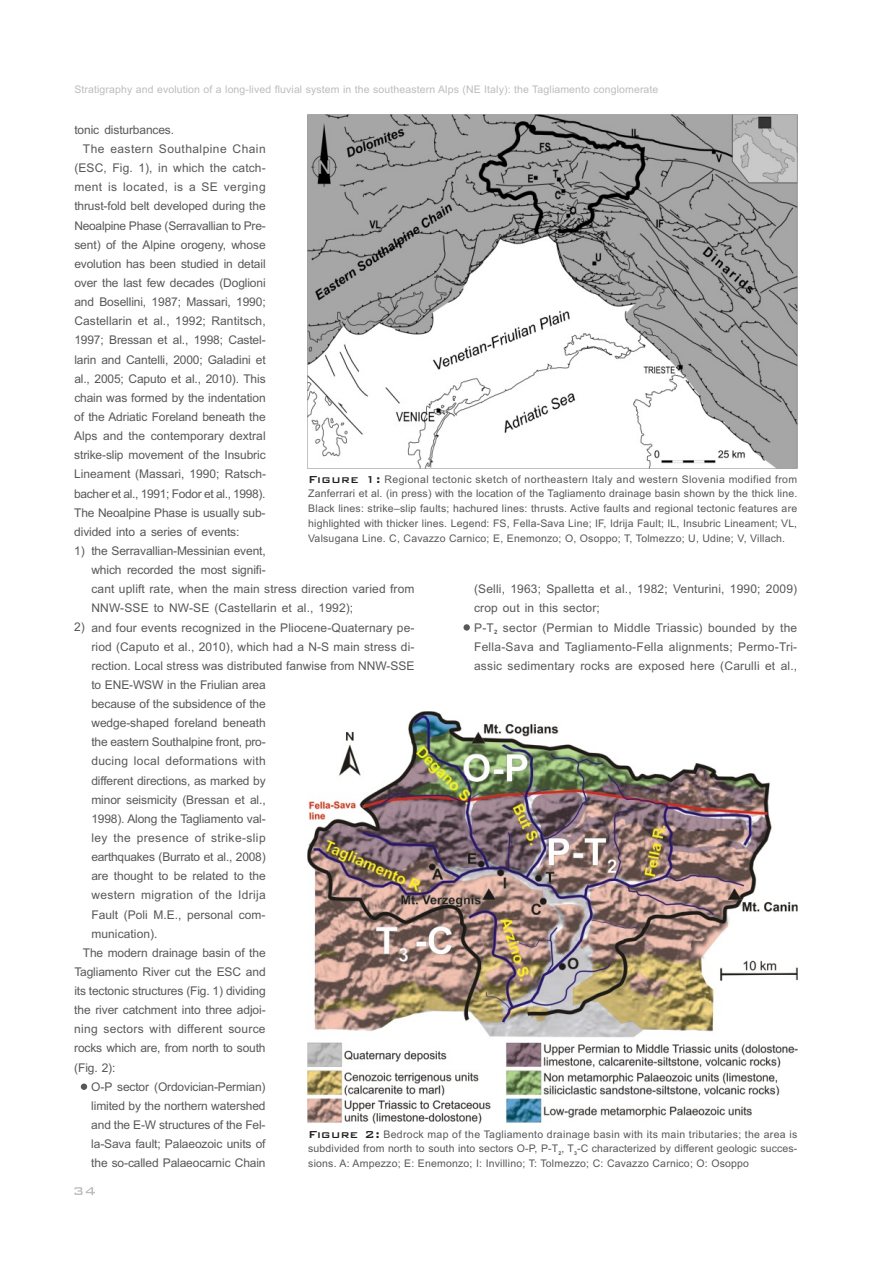
<style>
.page{position:relative;width:893px;height:1263px;background:#fff}
.page>*{position:absolute;margin:0;border:0;box-sizing:border-box;transform-origin:0 0}
.t1{font:12px "Arial";letter-spacing:-.01em;color:#57585a}
.t2{font:12px/19.2px "Arial";letter-spacing:.01em;color:#57585a}
.t3{font:12px/19.2px "Arial";letter-spacing:.015em;color:#57585a}
.t4{font:12px "Arial";letter-spacing:.035em;color:#57585a}
.t5{font:12px "Arial";letter-spacing:.025em;color:#57585a}
.t6{font:12px "Arial";letter-spacing:-.03em;color:#57585a}
.t7{font:12px "Arial";letter-spacing:.02em;color:#57585a}
.t8{font:10.5px/14.9px "Arial";letter-spacing:.02em;color:#57585a;text-align:justify}
.t9{font:10.5px "Arial";letter-spacing:.01em;color:#bcbdc0}
.t10{font:700 5.25px "Arial";color:#57585a}
.s1{font-family:"Bank Gothic BT";font-weight:500;font-size:13.5px;color:#231f20}
</style>
<div class="page">
<img style="left:308px;top:114px;width:490px;height:354px">
<img style="left:308px;top:712px;width:490px;height:411px">
<div style="left:81px;top:1083px;width:6px;height:7px;background:#57585a;border-radius:50%"></div>
<div style="left:463px;top:624px;width:7px;height:7px;background:#57585a;border-radius:50%"></div>
<svg style="left:74px;top:1187px;width:21px;height:8px"></svg>
<p class="t9" style="left:74px;top:85px;width:585px">Stratigraphy and evolution of a long-lived fluvial system in the southeastern Alps (NE Italy): the Tagliamento conglomerate</p>
<p class="t1" style="left:74px;top:125px;width:101px">tonic disturbances.</p>
<p class="t4" style="left:83px;top:144px;width:184px">The eastern Southalpine Chain</p>
<p class="t2" style="left:74px;top:159px;width:193px">(ESC, Fig. 1), in which the catch-</p>
<p class="t4" style="left:74px;top:183px;width:193px">ment is located, is a SE verging</p>
<p class="t1" style="left:74px;top:202px;width:193px">thrust-fold belt developed during the</p>
<p class="t1" style="left:74px;top:221px;width:193px">Neoalpine Phase (Serravallian to Pre-</p>
<p class="t1" style="left:74px;top:240px;width:193px">sent) of the Alpine orogeny, whose</p>
<p class="t1" style="left:74px;top:259px;width:193px">evolution has been studied in detail</p>
<p class="t1" style="left:74px;top:278px;width:193px">over the last few decades (Doglioni</p>
<p class="t1" style="left:74px;top:297px;width:193px">and Bosellini, 1987; Massari, 1990;</p>
<p class="t2" style="left:74px;top:313px;width:193px">Castellarin et al., 1992; Rantitsch,</p>
<p class="t1" style="left:74px;top:336px;width:193px">1997; Bressan et al., 1998; Castel-</p>
<p class="t1" style="left:74px;top:355px;width:193px">larin and Cantelli, 2000; Galadini et</p>
<p class="t1" style="left:74px;top:374px;width:193px">al., 2005; Caputo et al., 2010). This</p>
<p class="t1" style="left:74px;top:393px;width:193px">chain was formed by the indentation</p>
<p class="t1" style="left:74px;top:412px;width:193px">of the Adriatic Foreland beneath the</p>
<p class="t1" style="left:74px;top:431px;width:193px">Alps and the contemporary dextral</p>
<p class="t1" style="left:74px;top:450px;width:193px">strike-slip movement of the Insubric</p>
<p class="t1" style="left:74px;top:470px;width:193px">Lineament (Massari, 1990; Ratsch-</p>
<p class="t6" style="left:74px;top:489px;width:193px">bacher et al., 1991; Fodor et al., 1998).</p>
<p class="t1" style="left:74px;top:508px;width:193px">The Neoalpine Phase is usually sub-</p>
<p class="t1" style="left:74px;top:527px;width:167px">divided into a series of events:</p>
<p class="t1" style="left:74px;top:546px;width:12px">1)</p>
<p class="t8" style="left:308px;top:472px;width:491px"><span class="s1">Figure 1:</span> Regional tectonic sketch of northeastern Italy and western Slovenia modified from Zanferrari et al. (in press) with the location of the Tagliamento drainage basin shown by the thick line.<br>Black lines: strike–slip faults; hachured lines: thrusts. Active faults and regional tectonic features are highlighted with thicker lines. Legend: FS, Fella-Sava Line; IF, Idrija Fault; IL, Insubric Lineament; VL, Valsugana Line. C, Cavazzo Carnico; E, Enemonzo; O, Osoppo; T, Tolmezzo; U, Udine; V, Villach.</p>
<p class="t2" style="left:91px;top:542px;width:325px">the Serravallian-Messinian event,<br>which recorded the most signifi-<br>cant uplift rate, when the main stress direction varied from NNW-SSE to NW-SE (Castellarin et al., 1992);<br>and four events recognized in the Pliocene-Quaternary pe&shy;riod (Caputo et al., 2010), which had a N-S main stress di&shy;rection. Local stress was distributed fanwise from NNW-SSE</p>
<p class="t3" style="left:474px;top:580px;width:325px">(Selli, 1963; Spalletta et al., 1982; Venturini, 1990; 2009) crop out in this sector;<br>P-T<sub>2</sub> sector (Permian to Middle Triassic) bounded by the Fella-Sava and Tagliamento-Fella alignments; Permo-Tri&shy;assic sedimentary rocks are exposed here (Carulli et al.,</p>
<p class="t1" style="left:74px;top:623px;width:12px">2)</p>
<p class="t1" style="left:91px;top:680px;width:176px">to ENE-WSW in the Friulian area</p>
<p class="t1" style="left:91px;top:699px;width:176px">because of the subsidence of the</p>
<p class="t1" style="left:91px;top:718px;width:176px">wedge-shaped foreland beneath</p>
<p class="t1" style="left:91px;top:737px;width:176px">the eastern Southalpine front, pro-</p>
<p class="t5" style="left:91px;top:757px;width:176px">ducing local deformations with</p>
<p class="t1" style="left:91px;top:776px;width:176px">different directions, as marked by</p>
<p class="t1" style="left:91px;top:795px;width:176px">minor seismicity (Bressan et al.,</p>
<p class="t1" style="left:91px;top:814px;width:176px">1998). Along the Tagliamento val-</p>
<p class="t4" style="left:91px;top:833px;width:176px">ley the presence of strike-slip</p>
<p class="t1" style="left:91px;top:852px;width:176px">earthquakes (Burrato et al., 2008)</p>
<p class="t1" style="left:91px;top:871px;width:176px">are thought to be related to the</p>
<p class="t5" style="left:91px;top:891px;width:176px">western migration of the Idrija</p>
<p class="t1" style="left:91px;top:910px;width:176px">Fault (Poli M.E., personal com-</p>
<p class="t1" style="left:91px;top:929px;width:68px">munication).</p>
<p class="t1" style="left:83px;top:948px;width:184px">The modern drainage basin of the</p>
<p class="t1" style="left:74px;top:967px;width:193px">Tagliamento River cut the ESC and</p>
<p class="t1" style="left:74px;top:986px;width:193px">its tectonic structures (Fig. 1) dividing</p>
<p class="t1" style="left:74px;top:1005px;width:193px">the river catchment into three adjoi-</p>
<p class="t7" style="left:74px;top:1024px;width:193px">ning sectors with different source</p>
<p class="t1" style="left:74px;top:1044px;width:193px">rocks which are, from north to south</p>
<p class="t1" style="left:74px;top:1063px;width:43px">(Fig. 2):</p>
<p class="t1" style="left:91px;top:1082px;width:176px">O-P sector (Ordovician-Permian)</p>
<p class="t1" style="left:91px;top:1101px;width:176px">limited by the northern watershed</p>
<p class="t1" style="left:91px;top:1120px;width:176px">and the E-W structures of the Fel-</p>
<p class="t1" style="left:91px;top:1139px;width:176px">la-Sava fault; Palaeozoic units of</p>
<p class="t1" style="left:91px;top:1158px;width:176px">the so-called Palaeocarnic Chain</p>
<p class="t8" style="left:308px;top:1127px;width:490px"><span class="s1">Figure 2:</span> Bedrock map of the Tagliamento drainage basin with its main tributaries; the area is subdivided from north to south into sectors O-P, P-T , T -C characterized by different geologic succes-</p>
<p class="t10" style="left:558px;top:1151px;width:4px">2</p>
<p class="t10" style="left:574px;top:1151px;width:4px">3</p>
<p class="t8" style="left:308px;top:1157px;width:442px">sions. A: Ampezzo; E: Enemonzo; I: Invillino; T: Tolmezzo; C: Cavazzo Carnico; O: Osoppo</p>
</div>
